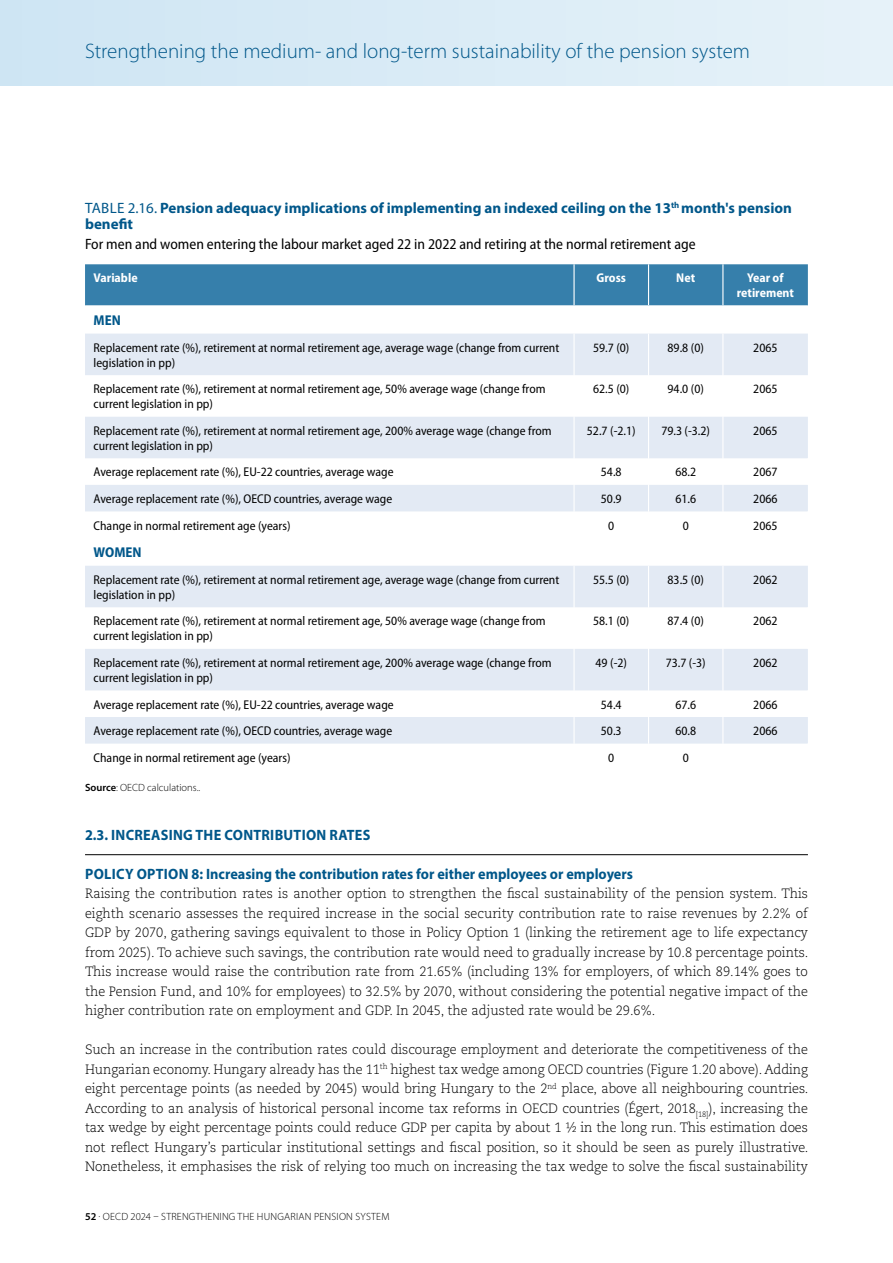
<style>
.page{position:relative;width:893px;height:1263px;background:#fff}
.page>*{position:absolute;margin:0;border:0;box-sizing:border-box;transform-origin:0 0}
.t1{font:300 21px "Myriad Pro";color:#00578a}
.t2{font:700 15px/16.5px "Myriad Pro";color:#00578a}
.t3{font:semi-condensed 15px "Myriad Pro";color:#000}
.t4{font:700 15px "Myriad Pro";color:#00578a;scale:.95 1}
.t5{font:700 15px "Myriad Pro";letter-spacing:.02em;color:#00578a;scale:.95 1}
.t6{font:700 semi-condensed 14.25px "Myriad Pro";color:#00578a}
.t7{font:300 13.5px/19.5px "Caecilia LT Pro 45";letter-spacing:-.005em;color:#000;text-align:justify;scale:.95 1}
.t8{font:semi-condensed 12.75px/15px "Myriad Pro";color:#000}
.t9{font:700 semi-condensed 12.75px/15px "Myriad Pro";color:#fff;text-align:center}
.t10{font:300 10.5px "Myriad Pro";letter-spacing:.02em;color:#000}
.t11{font:300 10.5px "Myriad Pro";color:#000}
.s1{font-weight:400}
.s2{font-weight:600}
</style>
<div class="page">
<hr style="left:85px;top:854px;width:723px;height:1px;background:#000">
<div style="left:85px;top:264px;width:723px;height:41px;background:#367fab"></div>
<svg style="left:85px;top:334px;width:723px;height:410px;fill:#e3eaf4"></svg>
<hr style="left:573px;top:334px;width:2px;height:41px;background:#fff">
<hr style="left:648px;top:334px;width:1px;height:41px;background:#fff">
<hr style="left:722px;top:334px;width:1px;height:41px;background:#fff">
<hr style="left:573px;top:375px;width:2px;height:42px;background:#fff">
<hr style="left:648px;top:375px;width:1px;height:42px;background:#fff">
<hr style="left:722px;top:375px;width:1px;height:42px;background:#fff">
<hr style="left:573px;top:417px;width:2px;height:41px;background:#fff">
<hr style="left:648px;top:417px;width:1px;height:41px;background:#fff">
<hr style="left:722px;top:417px;width:1px;height:41px;background:#fff">
<hr style="left:573px;top:485px;width:2px;height:26px;background:#fff">
<hr style="left:573px;top:566px;width:2px;height:41px;background:#fff">
<hr style="left:648px;top:566px;width:1px;height:41px;background:#fff">
<hr style="left:722px;top:566px;width:1px;height:41px;background:#fff">
<hr style="left:573px;top:649px;width:2px;height:41px;background:#fff">
<hr style="left:648px;top:649px;width:1px;height:41px;background:#fff">
<hr style="left:722px;top:649px;width:1px;height:41px;background:#fff">
<hr style="left:573px;top:717px;width:2px;height:27px;background:#fff">
<hr style="left:573px;top:458px;width:2px;height:27px;background:#fff">
<svg style="left:807px;top:458px;width:1px;height:27px"></svg>
<hr style="left:573px;top:511px;width:2px;height:27px;background:#fff">
<svg style="left:648px;top:458px;width:1px;height:80px"></svg>
<svg style="left:722px;top:458px;width:1px;height:80px"></svg>
<svg style="left:807px;top:511px;width:1px;height:27px"></svg>
<hr style="left:573px;top:607px;width:2px;height:42px;background:#fff">
<hr style="left:648px;top:607px;width:1px;height:42px;background:#fff">
<hr style="left:722px;top:607px;width:1px;height:42px;background:#fff">
<hr style="left:807px;top:607px;width:1px;height:42px;background:#fff">
<hr style="left:573px;top:690px;width:2px;height:27px;background:#fff">
<svg style="left:807px;top:690px;width:1px;height:27px"></svg>
<svg style="left:648px;top:690px;width:1px;height:54px"></svg>
<svg style="left:722px;top:690px;width:1px;height:54px"></svg>
<hr style="left:648px;top:264px;width:1px;height:41px;background:#fff">
<hr style="left:722px;top:264px;width:1px;height:41px;background:#fff">
<hr style="left:573px;top:264px;width:2px;height:41px;background:#fff">
<div style="left:0;top:0;width:893px;height:85px;background:#daebf6"></div>
<h1 class="t1" style="left:85px;top:39px;width:667px">Strengthening the medium- and long-term sustainability of the pension system</h1>
<p class="t2" style="left:85px;top:199px;width:708px"><span class="s1">TABLE 2.16.</span> Pension adequacy implications of implementing an indexed ceiling on the 13<sup>th</sup> month's pension benefit</p>
<p class="t3" style="left:85px;top:235px;width:612px">For men and women entering the labour market aged 22 in 2022 and retiring at the normal retirement age</p>
<p class="t9" style="left:94px;top:271px;width:46px">Variable</p>
<p class="t9" style="left:597px;top:271px;width:31px">Gross</p>
<p class="t9" style="left:676px;top:271px;width:20px">Net</p>
<p class="t9" style="left:737px;top:271px;width:59px">Year of retirement</p>
<p class="t6" style="left:94px;top:312px;width:29px">MEN</p>
<p class="t8" style="left:94px;top:340px;width:467px">Replacement rate (%), retirement at normal retirement age, average wage (change from current legislation in pp)</p>
<p class="t8" style="left:593px;top:340px;width:38px">59.7 (0)</p>
<p class="t8" style="left:668px;top:340px;width:38px">89.8 (0)</p>
<p class="t8" style="left:753px;top:340px;width:26px">2065</p>
<p class="t8" style="left:94px;top:382px;width:453px">Replacement rate (%), retirement at normal retirement age, 50% average wage (change from current legislation in pp)</p>
<p class="t8" style="left:593px;top:382px;width:38px">62.5 (0)</p>
<p class="t8" style="left:668px;top:382px;width:38px">94.0 (0)</p>
<p class="t8" style="left:753px;top:382px;width:26px">2065</p>
<p class="t8" style="left:94px;top:423px;width:460px">Replacement rate (%), retirement at normal retirement age, 200% average wage (change from current legislation in pp)</p>
<p class="t8" style="left:587px;top:423px;width:50px">52.7 (-2.1)</p>
<p class="t8" style="left:661px;top:423px;width:50px">79.3 (-3.2)</p>
<p class="t8" style="left:753px;top:423px;width:26px">2065</p>
<p class="t8" style="left:94px;top:465px;width:302px">Average replacement rate (%), EU-22 countries, average wage</p>
<p class="t8" style="left:601px;top:465px;width:22px">54.8</p>
<p class="t8" style="left:675px;top:465px;width:22px">68.2</p>
<p class="t8" style="left:753px;top:465px;width:26px">2067</p>
<p class="t8" style="left:94px;top:491px;width:300px">Average replacement rate (%), OECD countries, average wage</p>
<p class="t8" style="left:601px;top:491px;width:22px">50.9</p>
<p class="t8" style="left:675px;top:491px;width:22px">61.6</p>
<p class="t8" style="left:753px;top:491px;width:26px">2066</p>
<p class="t8" style="left:94px;top:518px;width:199px">Change in normal retirement age (years)</p>
<p class="t8" style="left:608px;top:518px;width:8px">0</p>
<p class="t8" style="left:683px;top:518px;width:8px">0</p>
<p class="t8" style="left:753px;top:518px;width:26px">2065</p>
<p class="t6" style="left:94px;top:544px;width:50px">WOMEN</p>
<p class="t8" style="left:94px;top:572px;width:467px">Replacement rate (%), retirement at normal retirement age, average wage (change from current legislation in pp)</p>
<p class="t8" style="left:593px;top:572px;width:38px">55.5 (0)</p>
<p class="t8" style="left:668px;top:572px;width:38px">83.5 (0)</p>
<p class="t8" style="left:753px;top:572px;width:26px">2062</p>
<p class="t8" style="left:94px;top:614px;width:453px">Replacement rate (%), retirement at normal retirement age, 50% average wage (change from current legislation in pp)</p>
<p class="t8" style="left:593px;top:614px;width:38px">58.1 (0)</p>
<p class="t8" style="left:668px;top:614px;width:38px">87.4 (0)</p>
<p class="t8" style="left:753px;top:614px;width:26px">2062</p>
<p class="t8" style="left:94px;top:655px;width:460px">Replacement rate (%), retirement at normal retirement age, 200% average wage (change from current legislation in pp)</p>
<p class="t8" style="left:596px;top:655px;width:33px">49 (-2)</p>
<p class="t8" style="left:666px;top:655px;width:42px">73.7 (-3)</p>
<p class="t8" style="left:753px;top:655px;width:26px">2062</p>
<p class="t8" style="left:94px;top:697px;width:302px">Average replacement rate (%), EU-22 countries, average wage</p>
<p class="t8" style="left:601px;top:697px;width:22px">54.4</p>
<p class="t8" style="left:675px;top:697px;width:22px">67.6</p>
<p class="t8" style="left:753px;top:697px;width:26px">2066</p>
<p class="t8" style="left:94px;top:724px;width:300px">Average replacement rate (%), OECD countries, average wage</p>
<p class="t8" style="left:601px;top:724px;width:22px">50.3</p>
<p class="t8" style="left:675px;top:724px;width:22px">60.8</p>
<p class="t8" style="left:753px;top:724px;width:26px">2066</p>
<p class="t8" style="left:94px;top:750px;width:199px">Change in normal retirement age (years)</p>
<p class="t8" style="left:608px;top:750px;width:8px">0</p>
<p class="t8" style="left:683px;top:750px;width:8px">0</p>
<p class="t11" style="left:85px;top:781px;width:117px"><span class="s2">Source</span>: OECD calculations..</p>
<p class="t5" style="left:85px;top:825px;width:302px">2.3. INCREASING THE CONTRIBUTION RATES</p>
<p class="t4" style="left:85px;top:864px;width:578px">POLICY OPTION 8: Increasing the contribution rates for either employees or employers</p>
<p class="t7" style="left:85px;top:883px;width:763px">Raising the contribution rates is another option to strengthen the fiscal sustainability of the pension system. This eighth scenario assesses the required increase in the social security contribution rate to raise revenues by 2.2% of GDP by 2070, gathering savings equivalent to those in Policy Option 1 (linking the retirement age to life expectancy from 2025). To achieve such savings, the contribution rate would need to gradually increase by 10.8 percentage points.<br>This increase would raise the contribution rate from 21.65% (including 13% for employers, of which 89.14% goes to the Pension Fund, and 10% for employees) to 32.5% by 2070, without considering the potential negative impact of the higher contribution rate on employment and GDP. In 2045, the adjusted rate would be 29.6%.</p>
<p class="t7" style="left:85px;top:1039px;width:763px">Such an increase in the contribution rates could discourage employment and deteriorate the competitiveness of the Hungarian economy. Hungary already has the 11<sup>th</sup> highest tax wedge among OECD countries (Figure 1.20 above). Adding eight percentage points (as needed by 2045) would bring Hungary to the 2<sup>nd</sup> place, above all neighbouring countries.<br>According to an analysis of historical personal income tax reforms in OECD countries (Égert, 2018<sub>[18]</sub>), increasing the tax wedge by eight percentage points could reduce GDP per capita by about 1 ½ in the long run. This estimation does not reflect Hungary’s particular institutional settings and fiscal position, so it should be seen as purely illustrative.<br>Nonetheless, it emphasises the risk of relying too much on increasing the tax wedge to solve the fiscal sustainability</p>
<p class="t10" style="left:85px;top:1210px;width:306px"><span class="s2">52</span> . OECD 2024 – STRENGTHENING THE HUNGARIAN PENSION SYSTEM</p>
</div>
